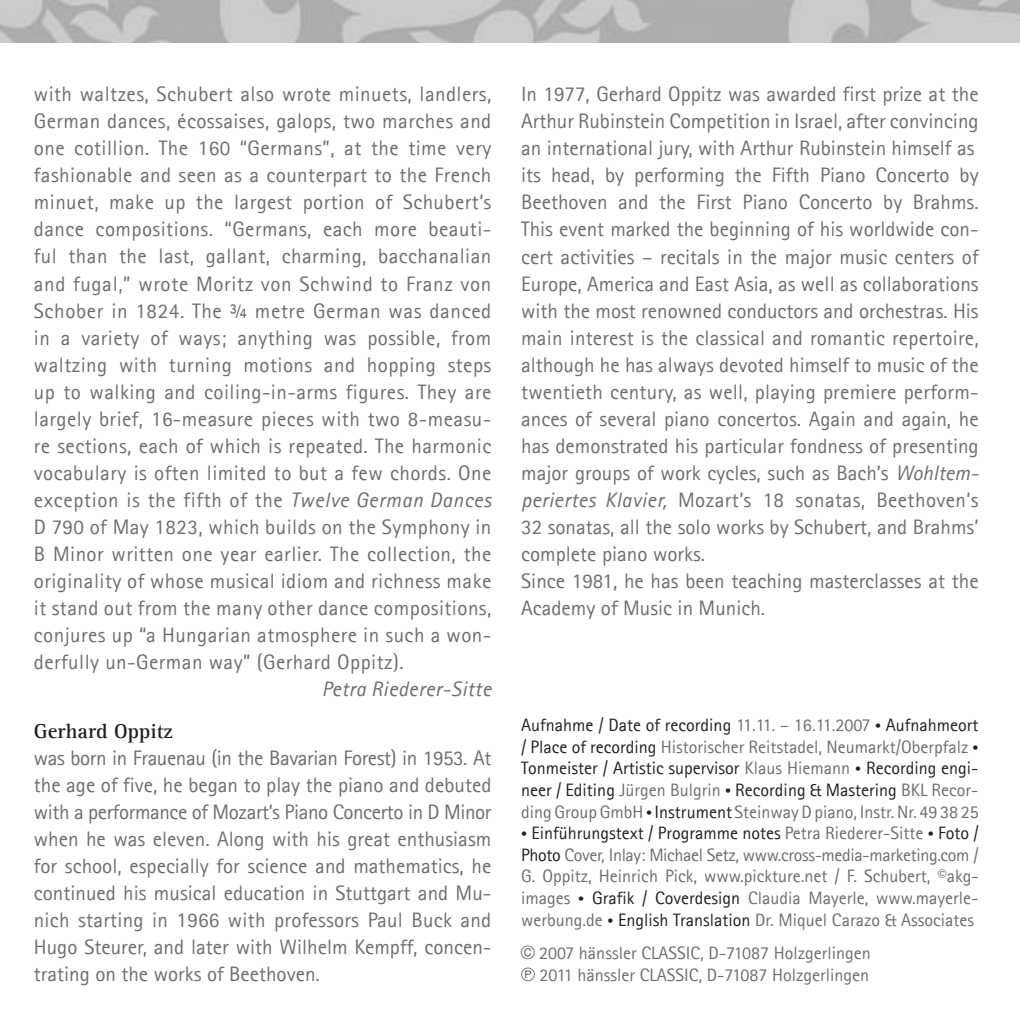
<style>
.page{position:relative;width:1020px;height:1021px;background:#fff}
.page>*{position:absolute;margin:0;border:0;box-sizing:border-box;transform-origin:0 0}
.t1{font:21px/27px "Agfa Rotis Sans Serif";color:#6d6e70;text-align:justify}
.t2{font:italic 21px "Agfa Rotis Sans Serif";letter-spacing:.02em;color:#6d6e70}
.t3{font:700 21px "Agfa Rotis Serif";color:#231f20}
.t4{font:18px/21.6px "Agfa Rotis Sans Serif";color:#6d6e70;text-align:justify}
.t5{font:18px/21.6px "Agfa Rotis Sans Serif";color:#231f20;text-align:justify}
.s1{font-style:italic}
.s2{color:#6d6e70}
.s3{font-size:12px}
.s4{font-size:12px;color:#231f20}
.s5{color:#231f20}
.s6{font-family:"Century Gothic"}
</style>
<div class="page">
<svg style="left:521px;top:967px;width:13px;height:14px"></svg>
<img style="left:0;top:0;width:1019px;height:43px">
<p class="t1" style="left:34px;top:81px;width:459px">with waltzes, Schubert also wrote minuets, landlers, German dances, écossaises, galops, two marches and one cotillion. The 160 “Germans”, at the time very fashionable and seen as a counterpart to the French minuet, make up the largest portion of Schubert’s dance compositions. “Germans, each more beauti&shy;ful than the last, gallant, charming, bacchanalian and fugal,” wrote Moritz von Schwind to Franz von Schober in 1824. The ¾ metre German was danced in a variety of ways; anything was possible, from waltzing with turning motions and hopping steps up to walking and coiling-in-arms figures. They are largely brief, 16-measure pieces with two 8-measu&shy;re sections, each of which is repeated. The harmonic vocabulary is often limited to but a few chords. One exception is the fifth of the <span class="s1">Twelve German Dances </span>D 790 of May 1823, which builds on the Symphony in B Minor written one year earlier. The collection, the originality of whose musical idiom and richness make it stand out from the many other dance compositions, conjures up “a Hungarian atmosphere in such a won&shy;derfully un-German way” (Gerhard Oppitz).</p>
<p class="t2" style="left:322px;top:676px;width:171px">Petra Riederer-Sitte</p>
<p class="t3" style="left:34px;top:718px;width:140px">Gerhard Oppitz</p>
<p class="t1" style="left:34px;top:744px;width:459px">was born in Frauenau (in the Bavarian Forest) in 1953. At the age of five, he began to play the piano and debuted with a performance of Mozart’s Piano Concerto in D Minor when he was eleven. Along with his great enthusiasm for school, especially for science and mathematics, he continued his musical education in Stuttgart and Mu&shy;nich starting in 1966 with professors Paul Buck and Hugo Steurer, and later with Wilhelm Kempff, concen&shy;trating on the works of Beethoven.</p>
<p class="t1" style="left:521px;top:81px;width:459px;text-align:left">In 1977, Gerhard Oppitz was awarded first prize at the Arthur Rubinstein Competition in Israel, after convincing an international jury, with Arthur Rubinstein himself as its head, by performing the Fifth Piano Concerto by Beethoven and the First Piano Concerto by Brahms.<br>This event marked the beginning of his worldwide con&shy;cert activities – recitals in the major music centers of Europe, America and East Asia, as well as collaborations with the most renowned conductors and orchestras. His main interest is the classical and romantic repertoire, although he has always devoted himself to music of the twentieth century, as well, playing premiere perform&shy;ances of several piano concertos. Again and again, he has demonstrated his particular fondness of presenting major groups of work cycles, such as Bach’s <span class="s1">Wohltem&shy;periertes Klavier,</span> Mozart’s 18 sonatas, Beethoven’s 32 sonatas, all the solo works by Schubert, and Brahms’ complete piano works.<br>Since 1981, he has been teaching masterclasses at the Academy of Music in Munich.</p>
<p class="t5" style="left:521px;top:714px;width:459px">Aufnahme / Date of recording <span class="s2">11.11. – 16.11.2007</span> <span class="s3">•</span> Aufnahmeort / Place of recording <span class="s2">Historischer Reitstadel, Neumarkt/Oberpfalz</span> <span class="s3">• </span>Tonmeister / Artistic supervisor <span class="s2">Klaus Hiemann</span> <span class="s3">•</span> Recording engi&shy;neer / Editing <span class="s2">Jürgen Bulgrin</span> <span class="s3">•</span> Recording &amp; Mastering <span class="s2">BKL Recor&shy;ding Group GmbH</span> <span class="s3">•</span> Instrument <span class="s2">Steinway D piano, Instr. Nr. 49 38 25</span></p>
<p class="t4" style="left:521px;top:822px;width:459px"><span class="s4">•</span> <span class="s5">Einführungstext / Programme notes</span> Petra Riederer-Sitte <span class="s4">•</span> <span class="s5">Foto / Photo</span> Cover, Inlay: Michael Setz, www.cross-media-marketing.com / G. Oppitz, Heinrich Pick, www.pickture.net / F. Schubert, ©akg&shy;images <span class="s4">•</span> <span class="s5">Grafik / Coverdesign</span> Claudia Mayerle, www.mayerle&shy;werbung.de <span class="s4">•</span> <span class="s5">English Translation</span> Dr. Miquel Carazo &amp; Associates</p>
<p class="t4" style="left:521px;top:942px;width:351px;text-align:right"><span class="s6">©</span> 2007 hänssler CLASSIC, D-71087 Holzgerlingen<br>2011 hänssler CLASSIC, D-71087 Holzgerlingen</p>
</div>
